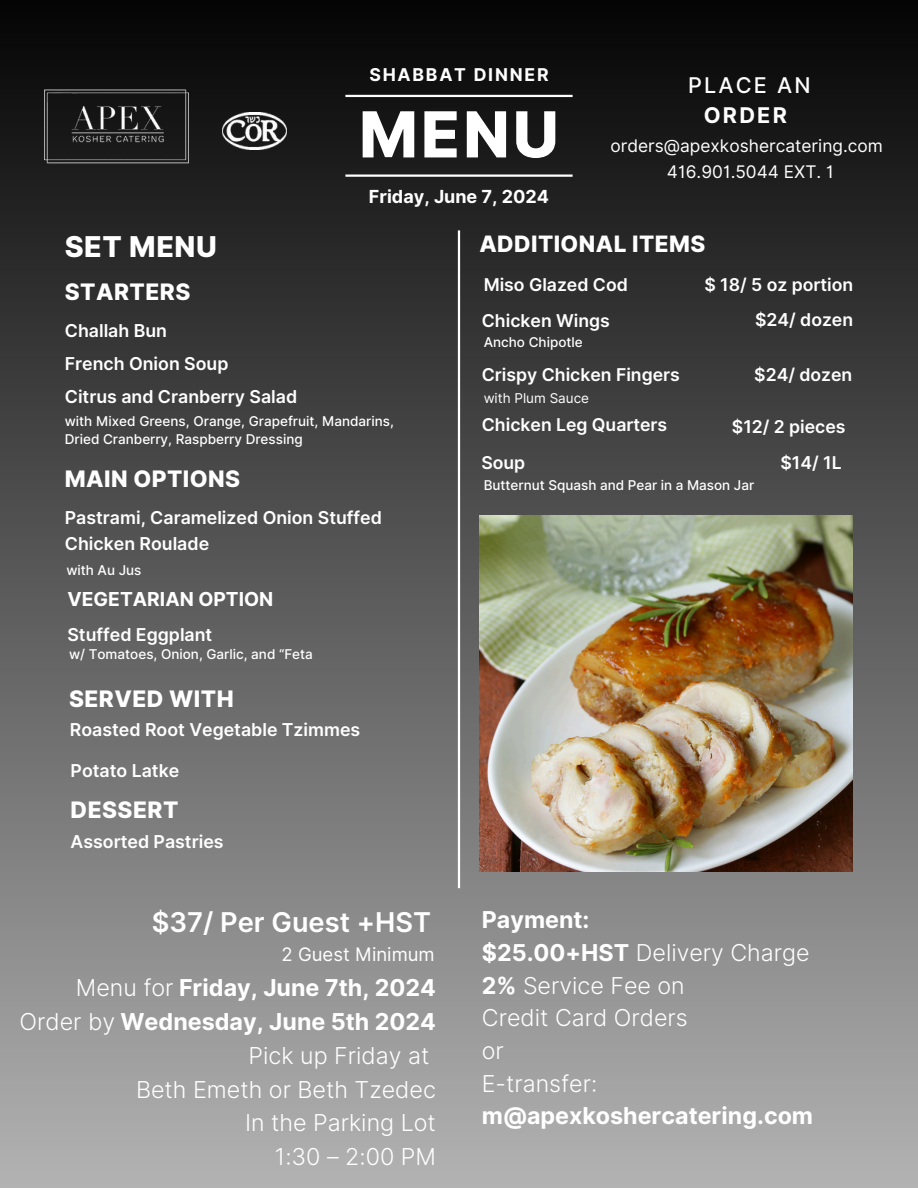
<style>
.page{position:relative;width:918px;height:1188px;background:#fff}
.page>*{position:absolute;margin:0;border:0;box-sizing:border-box;transform-origin:0 0}
.t1{font:800 63.45px "Inter";color:#fff}
.t2{font:800 28.65px "Inter";letter-spacing:.02em;color:#fff}
.t3{font:600 27.3px "Inter";color:#fff}
.t4{font:300 23.25px/32.7px "Inter";color:#fff;text-align:right}
.t5{font:800 22.65px "Inter";letter-spacing:.02em;color:#fff}
.t6{font:800 22.5px "Inter";letter-spacing:.02em;color:#fff}
.t7{font:500 21.6px "Inter";letter-spacing:.1em;color:#fff}
.t8{font:700 21.6px "Inter";letter-spacing:.1em;color:#fff}
.t9{font:700 19.2px "Inter";color:#fff}
.t10{font:18.6px "Inter";color:#fff}
.t11{font:700 18px "Inter";color:#fff}
.t12{font:600 17.7px/25.5px "Inter";color:#fff}
.t13{font:700 17.7px "Inter";letter-spacing:.1em;color:#fff}
.t14{font:17.4px "Inter";color:#fff}
.t15{font:500 13.5px/18px "Inter";color:#fff}
.t16{font:13.5px "Inter";color:#fff}
.s1{font-weight:700}
</style>
<div class="page">
<div style="left:0;top:0;width:918px;height:1188px;background:linear-gradient(to bottom,#040404,#b3b3b3)"></div>
<hr style="left:345px;top:95px;width:228px;height:2px;background:#fff">
<hr style="left:345px;top:175px;width:228px;height:2px;background:#fff">
<img style="left:44px;top:72px;width:144px;height:108px">
<img style="left:222px;top:112px;width:65px;height:37px">
<hr style="left:458px;top:230px;width:2px;height:658px;background:#fff">
<img style="left:479px;top:516px;width:374px;height:355px">
<h4 class="t13" style="left:369px;top:64px;width:181px">SHABBAT DINNER</h4>
<h1 class="t1" style="left:359px;top:96px;width:201px">MENU</h1>
<h5 class="t11" style="left:369px;top:186px;width:182px">Friday, June 7, 2024</h5>
<p class="t7" style="left:688px;top:72px;width:124px">PLACE AN</p>
<p class="t8" style="left:704px;top:102px;width:85px">ORDER</p>
<p class="t14" style="left:610px;top:135px;width:274px">orders@apexkoshercatering.com</p>
<p class="t14" style="left:667px;top:162px;width:168px">416.901.5044 EXT. 1</p>
<h2 class="t2" style="left:65px;top:230px;width:154px">SET MENU</h2>
<h6 class="t5" style="left:65px;top:278px;width:127px">STARTERS</h6>
<h4 class="t12" style="left:65px;top:318px;width:104px">Challah Bun</h4>
<p class="t12" style="left:65px;top:351px;width:165px">French Onion Soup</p>
<p class="t12" style="left:65px;top:384px;width:234px">Citrus and Cranberry Salad</p>
<p class="t15" style="left:65px;top:412px;width:331px">with Mixed Greens, Orange, Grapefruit, Mandarins,<br>Dried Cranberry, Raspberry Dressing</p>
<h4 class="t5" style="left:65px;top:465px;width:177px">MAIN OPTIONS</h4>
<p class="t12" style="left:65px;top:505px;width:319px">Pastrami, Caramelized Onion Stuffed<br>Chicken Roulade</p>
<p class="t15" style="left:66px;top:561px;width:76px">with Au Jus</p>
<h6 class="t9" style="left:67px;top:588px;width:207px">VEGETARIAN OPTION</h6>
<h5 class="t12" style="left:67px;top:622px;width:146px">Stuffed Eggplant</h5>
<p class="t15" style="left:69px;top:645px;width:245px">w/ Tomatoes, Onion, Garlic, and “Feta</p>
<p class="t5" style="left:69px;top:685px;width:166px">SERVED WITH</p>
<p class="t12" style="left:70px;top:717px;width:292px">Roasted Root Vegetable Tzimmes</p>
<h4 class="t12" style="left:71px;top:757px;width:110px">Potato Latke</h4>
<p class="t5" style="left:71px;top:796px;width:109px">DESSERT</p>
<p class="t12" style="left:71px;top:828px;width:154px">Assorted Pastries</p>
<p class="t3" style="left:152px;top:905px;width:281px">$37/ Per Guest +HST</p>
<p class="t10" style="left:282px;top:943px;width:155px">2 Guest Minimum</p>
<h3 class="t4" style="left:20px;top:971px;width:418px;line-height:33.8px">Menu for <span class="s1">Friday, June 7th, 2024<br></span>Order by <span class="s1">Wednesday, June 5th 2024<br></span>Pick up Friday at<br>Beth Emeth or Beth Tzedec<br>In the Parking Lot<br>1:30 – 2:00 PM</h3>
<p class="t6" style="left:479px;top:230px;width:228px">ADDITIONAL ITEMS</p>
<p class="t12" style="left:484px;top:272px;width:146px">Miso Glazed Cod</p>
<h4 class="t12" style="left:704px;top:272px;width:150px">$ 18/ 5 oz portion</h4>
<p class="t12" style="left:482px;top:308px;width:130px">Chicken Wings</p>
<h4 class="t12" style="left:755px;top:306px;width:100px">$24/ dozen</h4>
<p class="t15" style="left:484px;top:334px;width:101px">Ancho Chipotle</p>
<p class="t12" style="left:482px;top:362px;width:200px">Crispy Chicken Fingers</p>
<p class="t12" style="left:754px;top:362px;width:100px">$24/ dozen</p>
<p class="t16" style="left:484px;top:390px;width:107px">with Plum Sauce</p>
<p class="t12" style="left:482px;top:412px;width:187px">Chicken Leg Quarters</p>
<p class="t12" style="left:732px;top:414px;width:115px">$12/ 2 pieces</p>
<p class="t12" style="left:481px;top:450px;width:45px">Soup</p>
<p class="t12" style="left:781px;top:450px;width:63px">$14/ 1L</p>
<p class="t15" style="left:484px;top:476px;width:272px">Butternut Squash and Pear in a Mason Jar</p>
<p class="t4" style="left:482px;top:904px;width:333px;text-align:left"><span class="s1">Payment:<br>$25.00+HST</span> Delivery Charge<br><span class="s1">2%</span> Service Fee on<br>Credit Card Orders<br>or<br>E-transfer: <span class="s1">m@apexkoshercatering.com</span></p>
</div>
